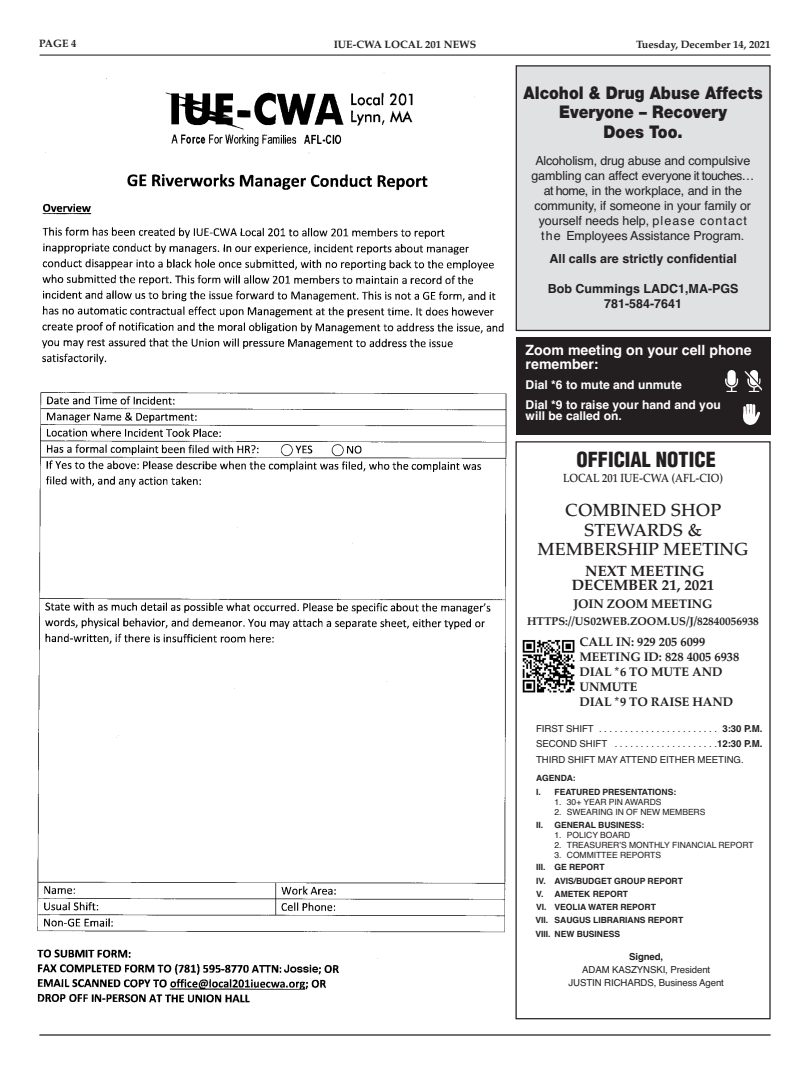
<style>
.page{position:relative;width:810px;height:1080px;background:#fff}
.page>*{position:absolute;margin:0;border:0;box-sizing:border-box;transform-origin:0 0}
.t1{font:900 condensed 20.25px "Helvetica";color:#231f20}
.t2{font:900 17.5px/19.8px "Helvetica Neue";color:#231f20;text-align:center;scale:.89 1}
.t3{font:500 17.5px/19.4px "Palatino";color:#231f20;text-align:center}
.t4{font:700 15px/13.5px "Palatino";color:#231f20;text-align:center}
.t5{font:700 14.12px/13.2px "Helvetica";color:#fff}
.t6{font:12.5px/15px "Helvetica";letter-spacing:-.005em;color:#231f20;text-align:center}
.t7{font:700 12.5px/15px "Palatino";letter-spacing:-.005em;color:#231f20}
.t8{font:700 12.5px/15px "Helvetica";color:#231f20;text-align:center}
.t9{font:700 12.12px/20.4px "Helvetica";color:#fff}
.t10{font:500 11.75px "Palatino";color:#231f20;scale:.89 1}
.t11{font:700 11.25px "Palatino";color:#231f20}
.t12{font:700 10.75px "Palatino";color:#231f20}
.t13{font:9.62px/15.9px "Helvetica";letter-spacing:-.01em;color:#231f20;text-align:justify}
.t14{font:700 9.62px "Helvetica";letter-spacing:-.015em;color:#231f20}
.t15{font:700 8.5px/13.2px "Helvetica";letter-spacing:-.005em;color:#231f20}
.t16{font:8.5px "Helvetica";letter-spacing:-.005em;color:#231f20}
.s1{font-weight:700}
</style>
<div class="page">
<div style="left:516px;top:337px;width:255px;height:98px;background:#231f20"></div>
<hr style="left:39px;top:1034px;width:732px;height:2px;background:#231f20">
<hr style="left:40px;top:55px;width:731px;height:1px;background:#231f20">
<div style="left:515px;top:441px;width:256px;height:578px;border:1px solid #231f20"></div>
<img style="left:743px;top:404px;width:16px;height:20px">
<img style="left:725px;top:371px;width:37px;height:21px">
<img style="left:522px;top:640px;width:53px;height:53px">
<img style="left:37px;top:392px;width:470px;height:611px">
<img style="left:42px;top:72px;width:462px;height:293px">
<div style="left:517px;top:67px;width:252px;height:263px;background:#e0e1e3"></div>
<div style="left:516px;top:65px;width:255px;height:266px;border:1px solid #231f20"></div>
<p class="t12" style="left:39px;top:38px;width:39px">PAGE 4</p>
<p class="t12" style="left:334px;top:39px;width:144px">IUE-CWA LOCAL 201 NEWS</p>
<p class="t12" style="left:636px;top:39px;width:136px">Tuesday, December 14, 2021</p>
<h2 class="t2" style="left:524px;top:84px;width:270px">Alcohol &amp; Drug Abuse Affects<br>Everyone – Recovery<br>Does Too.</h2>
<p class="t6" style="left:531px;top:153px;width:224px">Alcoholism, drug abuse and compulsive gambling can affect everyone it touches… at home, in the workplace, and in the community, if someone in your family or yourself needs help, please contact the Employees Assistance Program.</p>
<p class="t8" style="left:550px;top:251px;width:189px">All calls are strictly confidential</p>
<p class="t8" style="left:548px;top:281px;width:192px">Bob Cummings LADC1,MA-PGS<br>781-584-7641</p>
<p class="t5" style="left:526px;top:344px;width:228px">Zoom meeting on your cell phone remember:</p>
<p class="t9" style="left:526px;top:375px;width:197px">Dial *6 to mute and unmute<br>Dial *9 to raise your hand and you</p>
<p class="t9" style="left:526px;top:406px;width:98px">will be called on.</p>
<h1 class="t1" style="left:576px;top:448px;width:141px">OFFICIAL NOTICE</h1>
<p class="t10" style="left:563px;top:474px;width:181px">LOCAL 201 IUE-CWA (AFL-CIO)</p>
<h2 class="t3" style="left:538px;top:503px;width:212px">COMBINED SHOP<br>STEWARDS &amp;<br>MEMBERSHIP MEETING</h2>
<p class="t4" style="left:572px;top:566px;width:144px">NExT MEETING<br>DECEMBER 21, 2021</p>
<p class="t7" style="left:573px;top:597px;width:141px">JOIN ZOOM MEETING</p>
<p class="t11" style="left:527px;top:616px;width:233px">HTTPS://US02WEB.ZOOM.US/J/82840056938</p>
<p class="t7" style="left:579px;top:635px;width:161px">CALL IN: 929 205 6099<br>MEETING ID: 828 4005 6938<br>DIAL *6 TO MUTE AND<br>UNMUTE<br>DIAL *9 TO RAISE HAND</p>
<p class="t13" style="left:536px;top:720px;width:228px">FIRST SHIFT . . . . . . . . . . . . . . . . . . . . . . . <span class="s1">3:30 P.M.<br></span>SECOND SHIFT . . . . . . . . . . . . . . . . . . . .<span class="s1">12:30 P.M.<br></span>THIRD SHIFT MAY ATTEND EITHER MEETING.</p>
<p class="t15" style="left:536px;top:771px;width:142px;line-height:14px">AGENDA:<br>I. FEATURED PRESENTATIONS:</p>
<p class="t16" style="left:555px;top:797px;width:109px">1. 30+ YEAR PIN AWARDS</p>
<p class="t16" style="left:555px;top:807px;width:152px">2. SWEARING IN OF NEW MEMBERS</p>
<p class="t15" style="left:536px;top:818px;width:110px">II. GENERAL BUSINESS:</p>
<p class="t16" style="left:555px;top:830px;width:77px">1. POLICY BOARD</p>
<p class="t16" style="left:555px;top:840px;width:201px">2. TREASURER’S MONTHLY FINANCIAL REPORT</p>
<p class="t16" style="left:555px;top:850px;width:108px">3. COMMITTEE REPORTS</p>
<p class="t15" style="left:535px;top:861px;width:149px">III. GE REPORT<br>IV. AVIS/BUDGET GROUP REPORT<br>V. AMETEK REPORT<br>VI. VEOLIA WATER REPORT<br>VII. SAUGUS LIBRARIANS REPORT<br>VIII. NEW BUSINESS</p>
<p class="t14" style="left:629px;top:951px;width:35px">Signed,</p>
<p class="t13" style="left:569px;top:963px;width:157px;line-height:12.8px;text-align:center">ADAM KASZYNSKI, President<br>JUSTIN RICHARDS, Business Agent</p>
</div>
